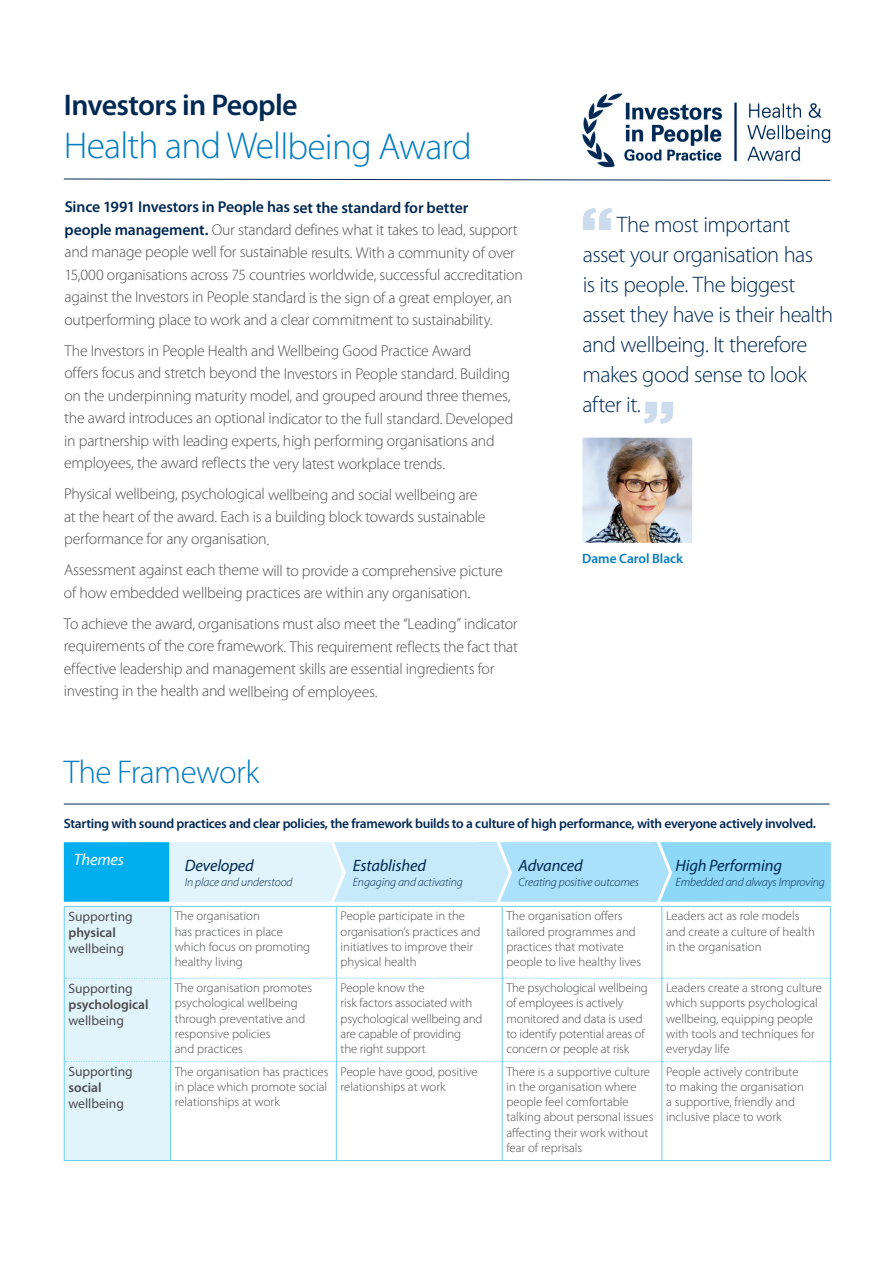
<style>
.page{position:relative;width:893px;height:1263px;background:#fff}
.page>*{position:absolute;margin:0;border:0;box-sizing:border-box;transform-origin:0 0}
.t1{font:300 37.5px "Myriad Pro";letter-spacing:-.02em;color:#007cc2}
.t2{font:300 33px "Myriad Pro";letter-spacing:-.02em;color:#007cc2}
.t3{font:600 30px "Myriad Pro";letter-spacing:-.02em;color:#002953}
.t4{font:300 22.5px/30px "Myriad Pro";letter-spacing:-.025em;color:#002953}
.BOdy_Copy_Style{font:italic 16.5px "Myriad Pro";letter-spacing:-.01em;color:#002953}
.BOdy_Copy_Style-2{font:italic 16.5px "Myriad Pro";letter-spacing:-.01em;color:#fff}
.t5{font:300 15.75px/22.5px "Myriad Pro";letter-spacing:-.02em;color:#4b4c4d}
.BOdy_Copy_Style-3{font:600 13.5px "Myriad Pro";letter-spacing:-.02em;color:#002953}
.t6{font:13.5px/16.2px "Myriad Pro";color:#4b4c4d}
.t7{font:600 13.5px "Myriad Pro";letter-spacing:-.005em;color:#007cc2}
.t8{font:300 12.75px/15.3px "Myriad Pro";color:#4b4c4d}
.BOdy_Copy_Style-4{font:italic 300 12px "Myriad Pro";letter-spacing:-.01em;color:#002953}
.s1{font-weight:600;color:#002953}
.s2{font-weight:600}
</style>
<div class="page">
<svg style="left:63px;top:178px;width:768px;height:3px"></svg>
<hr style="left:64px;top:804px;width:766px;height:1px;background:#002953">
<hr style="left:662px;top:906px;width:169px;height:1px;background:#6bcff6">
<hr style="left:830px;top:907px;width:1px;height:71px;background:#6bcff6">
<hr style="left:830px;top:978px;width:1px;height:84px;background:#6bcff6">
<hr style="left:830px;top:1062px;width:1px;height:98px;background:#6bcff6">
<hr style="left:64px;top:1160px;width:106px;height:1px;background:#6bcff6">
<hr style="left:170px;top:1160px;width:166px;height:1px;background:#6bcff6">
<hr style="left:336px;top:1160px;width:166px;height:1px;background:#6bcff6">
<hr style="left:502px;top:1160px;width:160px;height:1px;background:#6bcff6">
<hr style="left:662px;top:1160px;width:169px;height:1px;background:#6bcff6">
<svg style="left:64px;top:842px;width:766px;height:318px"></svg>
<svg style="left:583px;top:208px;width:29px;height:22px"></svg>
<svg style="left:644px;top:402px;width:29px;height:22px"></svg>
<img style="left:582px;top:93px;width:249px;height:75px">
<img style="left:582px;top:438px;width:110px;height:105px">
<p class="t3" style="left:64px;top:86px;width:235px">Investors in People</p>
<p class="t1" style="left:64px;top:123px;width:410px">Health and Wellbeing Award</p>
<p class="t5" style="left:64px;top:196px;width:460px"><span class="s1">Since 1991 Investors in People has set the standard for better<br>people management.</span> Our standard defines what it takes to lead, support and manage people well for sustainable results. With a community of over 15,000 organisations across 75 countries worldwide, successful accreditation against the Investors in People standard is the sign of a great employer, an outperforming place to work and a clear commitment to sustainability.</p>
<p class="t5" style="left:64px;top:339px;width:451px">The Investors in People Health and Wellbeing Good Practice Award<br>offers focus and stretch beyond the Investors in People standard. Building on the underpinning maturity model, and grouped around three themes, the award introduces an optional indicator to the full standard. Developed in partnership with leading experts, high performing organisations and employees, the award reflects the very latest workplace trends.</p>
<p class="t5" style="left:64px;top:483px;width:423px">Physical wellbeing, psychological wellbeing and social wellbeing are at the heart of the award. Each is a building block towards sustainable performance for any organisation.</p>
<p class="t5" style="left:64px;top:559px;width:440px">Assessment against each theme will to provide a comprehensive picture of how embedded wellbeing practices are within any organisation.</p>
<p class="t5" style="left:64px;top:612px;width:456px">To achieve the award, organisations must also meet the “Leading” indicator requirements of the core framework. This requirement reflects the fact that effective leadership and management skills are essential ingredients for investing in the health and wellbeing of employees.</p>
<p class="t4" style="left:582px;top:209px;width:252px;text-indent:34px">The most important asset your organisation has<br>is its people. The biggest asset they have is their health and wellbeing. It therefore makes good sense to look after it.</p>
<p class="t7" style="left:582px;top:549px;width:102px">Dame Carol Black</p>
<p class="t2" style="left:64px;top:752px;width:197px">The Framework</p>
<p class="BOdy_Copy_Style-3" style="left:64px;top:815px;width:754px">Starting with sound practices and clear policies, the framework builds to a culture of high performance, with everyone actively involved.</p>
<p class="BOdy_Copy_Style-2" style="left:74px;top:849px;width:52px">Themes</p>
<p class="BOdy_Copy_Style" style="left:185px;top:855px;width:71px">Developed</p>
<p class="BOdy_Copy_Style-4" style="left:185px;top:875px;width:109px">In place and understood</p>
<p class="BOdy_Copy_Style" style="left:353px;top:855px;width:75px">Established</p>
<p class="BOdy_Copy_Style-4" style="left:353px;top:875px;width:112px">Engaging and activating</p>
<p class="BOdy_Copy_Style" style="left:519px;top:855px;width:66px">Advanced</p>
<p class="BOdy_Copy_Style-4" style="left:519px;top:875px;width:122px">Creating positive outcomes</p>
<p class="BOdy_Copy_Style" style="left:675px;top:855px;width:108px">High Performing</p>
<p class="BOdy_Copy_Style-4" style="left:675px;top:875px;width:151px">Embedded and always Improving</p>
<p class="t6" style="left:68px;top:908px;width:66px">Supporting <span class="s2">physical </span>wellbeing</p>
<p class="t8" style="left:175px;top:908px;width:137px">The organisation<br>has practices in place which focus on promoting healthy living</p>
<p class="t8" style="left:341px;top:908px;width:141px">People participate in the organisation’s practices and initiatives to improve their physical health</p>
<p class="t8" style="left:506px;top:908px;width:136px">The organisation offers tailored programmes and practices that motivate people to live healthy lives</p>
<p class="t8" style="left:666px;top:908px;width:150px">Leaders act as role models and create a culture of health in the organisation</p>
<p class="t6" style="left:68px;top:980px;width:82px">Supporting <span class="s2">psychological </span>wellbeing</p>
<p class="t8" style="left:175px;top:980px;width:139px">The organisation promotes psychological wellbeing through preventative and responsive policies<br>and practices</p>
<p class="t8" style="left:341px;top:980px;width:143px">People know the<br>risk factors associated with psychological wellbeing and are capable of providing<br>the right support</p>
<p class="t8" style="left:506px;top:980px;width:143px">The psychological wellbeing of employees is actively monitored and data is used to identify potential areas of concern or people at risk</p>
<p class="t8" style="left:666px;top:980px;width:157px">Leaders create a strong culture which supports psychological wellbeing, equipping people with tools and techniques for everyday life</p>
<p class="t6" style="left:68px;top:1063px;width:66px">Supporting <span class="s2">social</span></p>
<p class="t6" style="left:68px;top:1095px;width:57px">wellbeing</p>
<p class="t8" style="left:175px;top:1063px;width:155px;text-align:justify">The organisation has practices in place which promote social relationships at work</p>
<p class="t8" style="left:341px;top:1063px;width:138px">People have good, positive relationships at work</p>
<p class="t8" style="left:506px;top:1063px;width:148px">There is a supportive culture in the organisation where people feel comfortable talking about personal issues affecting their work without fear of reprisals</p>
<p class="t8" style="left:666px;top:1063px;width:139px">People actively contribute to making the organisation a supportive, friendly and inclusive place to work</p>
</div>
